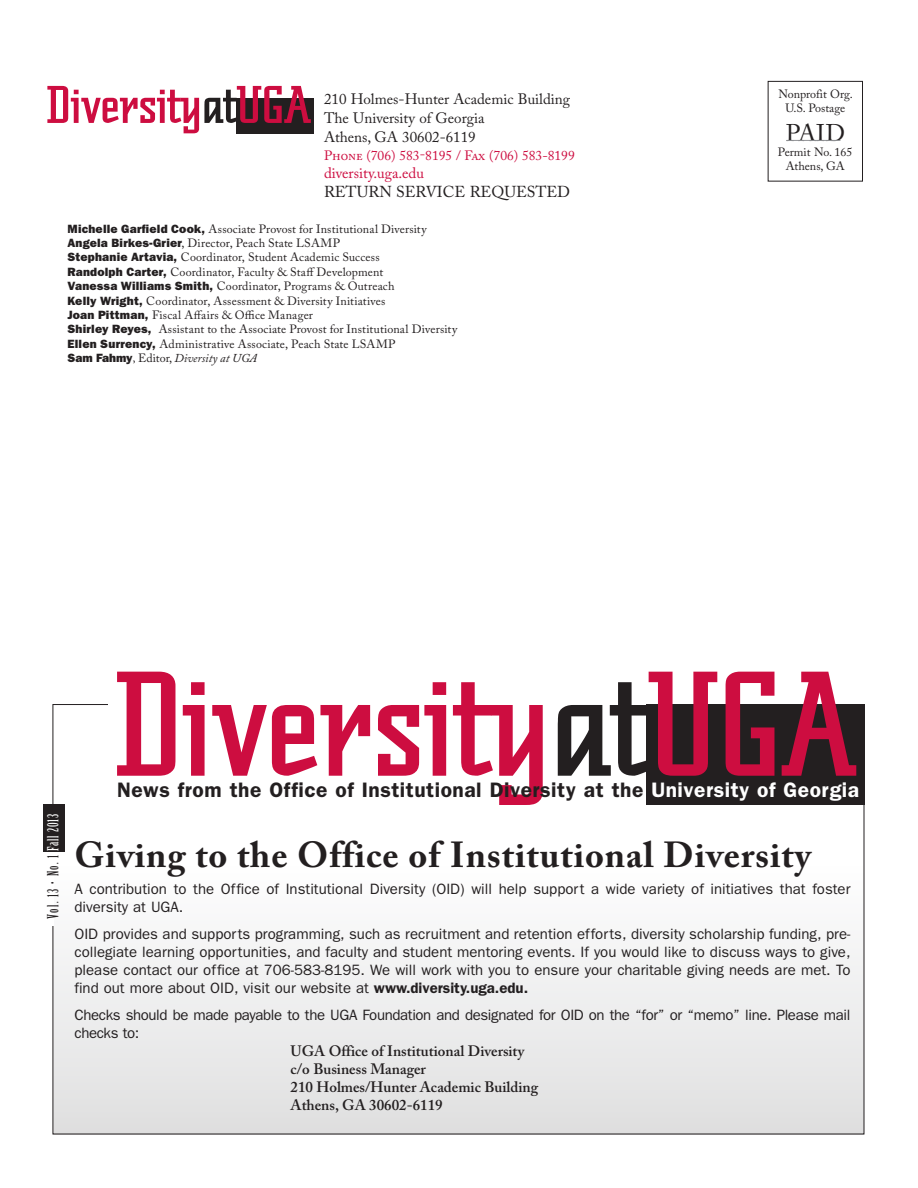
<style>
.page{position:relative;width:918px;height:1188px;background:#fff}
.page>*{position:absolute;margin:0;border:0;box-sizing:border-box;transform-origin:0 0}
.t1{font:700 36px "Adobe Caslon Pro";letter-spacing:.025em;color:#231f20}
.t2{font:24px "Adobe Caslon Pro";color:#231f20}
.t3{font:600 21px "Franklin Gothic";letter-spacing:.025em;color:#231f20}
.t4{font:15.75px "Adobe Caslon Pro";color:#231f20}
.t5{font:15px/18px "Franklin Gothic";color:#231f20}
.t6{font:15px/18px "Franklin Gothic";letter-spacing:-.025em;color:#231f20}
.t7{font:600 15px "Adobe Caslon Pro";color:#231f20}
.t8{font:15px "Adobe Caslon Pro";color:#231f20}
.Paragraph_Style_1{font:15px "Birch Std";letter-spacing:.05em;color:#231f20}
.t9{font:15px "Adobe Caslon Pro";color:#cd0d40}
.t10{font:13.5px "Adobe Caslon Pro";color:#cd0d40}
.Body_Text-Diversity{font:12px "Adobe Caslon Pro";letter-spacing:.015em;color:#231f20}
.t11{font:italic 12px "Adobe Caslon Pro";color:#231f20}
.s1{font-family:"Franklin Gothic";font-weight:800}
.s2{font-family:"Franklin Gothic";font-weight:800;font-style:normal}
.s3{font-family:"Minion Pro";font-style:normal}
.s4{font-style:normal}
.s5{color:#fff}
.s6{font-weight:600}
</style>
<div class="page">
<div style="left:54px;top:865px;width:809px;height:269px;background:linear-gradient(to bottom,#fefeff,#dfdfe0)"></div>
<div style="left:768px;top:81px;width:95px;height:101px;border:1px solid #231f20"></div>
<hr style="left:787px;top:140px;width:53px;height:1px;background:#939598">
<div style="left:236px;top:98px;width:78px;height:35px;background:#231f20"></div>
<svg style="left:47px;top:86px;width:264px;height:47px"></svg>
<div style="left:646px;top:705px;width:218px;height:99px;background:#231f20"></div>
<svg style="left:117px;top:672px;width:58px;height:104px"></svg>
<svg style="left:183px;top:682px;width:22px;height:94px"></svg>
<svg style="left:212px;top:705px;width:158px;height:71px"></svg>
<svg style="left:378px;top:682px;width:68px;height:94px"></svg>
<svg style="left:453px;top:682px;width:90px;height:122px"></svg>
<svg style="left:558px;top:672px;width:159px;height:104px"></svg>
<svg style="left:726px;top:672px;width:48px;height:104px"></svg>
<svg style="left:782px;top:672px;width:74px;height:104px"></svg>
<div style="left:43px;top:804px;width:22px;height:47px;background:#231f20"></div>
<p class="t8" style="left:324px;top:90px;width:248px">210 Holmes-Hunter Academic Building</p>
<p class="t8" style="left:324px;top:109px;width:162px">The University of Georgia</p>
<p class="t8" style="left:324px;top:128px;width:153px">Athens, GA 30602-6119</p>
<p class="t10" style="left:324px;top:147px;width:252px">Phone (706) 583-8195 / Fax (706) 583-8199</p>
<p class="t9" style="left:324px;top:164px;width:102px">diversity.uga.edu</p>
<p class="t4" style="left:324px;top:182px;width:247px">RETURN SERVICE REQUESTED</p>
<p class="Body_Text-Diversity" style="left:68px;top:221px;width:361px"><span class="s1">Michelle Garfield Cook,</span> Associate Provost for Institutional Diversity</p>
<p class="Body_Text-Diversity" style="left:68px;top:236px;width:274px"><span class="s1">Angela Birkes-Grier</span>, Director, Peach State LSAMP</p>
<p class="Body_Text-Diversity" style="left:68px;top:250px;width:314px"><span class="s1">Stephanie Artavia,</span> Coordinator, Student Academic Success</p>
<p class="Body_Text-Diversity" style="left:68px;top:265px;width:317px"><span class="s1">Randolph Carter,</span> Coordinator, Faculty &amp; Staff Development</p>
<p class="Body_Text-Diversity" style="left:68px;top:279px;width:329px"><span class="s1">Vanessa Williams Smith,</span> Coordinator, Programs &amp; Outreach</p>
<p class="Body_Text-Diversity" style="left:68px;top:293px;width:320px"><span class="s1">Kelly Wright,</span> Coordinator, Assessment &amp; Diversity Initiatives</p>
<p class="Body_Text-Diversity" style="left:68px;top:308px;width:247px"><span class="s1">Joan Pittman,</span> Fiscal Affairs &amp; Office Manager</p>
<p class="Body_Text-Diversity" style="left:68px;top:322px;width:391px"><span class="s1">Shirley Reyes,</span> Assistant to the Associate Provost for Institutional Diversity</p>
<p class="Body_Text-Diversity" style="left:68px;top:337px;width:330px"><span class="s1">Ellen Surrency,</span> Administrative Associate, Peach State LSAMP</p>
<p class="t11" style="left:68px;top:351px;width:191px"><span class="s2">Sam Fahmy</span><span class="s3">,</span> <span class="s4">Editor,</span> Diversity at UGA</p>
<p class="Body_Text-Diversity" style="left:778px;top:87px;width:76px">Nonprofit Org.</p>
<p class="Body_Text-Diversity" style="left:785px;top:101px;width:61px">U.S. Postage</p>
<p class="t2" style="left:786px;top:118px;width:61px">PAID</p>
<p class="Body_Text-Diversity" style="left:778px;top:145px;width:76px">Permit No. 165</p>
<p class="Body_Text-Diversity" style="left:786px;top:159px;width:61px">Athens, GA</p>
<p class="Paragraph_Style_1" style="left:45px;top:919px;width:106px;rotate:-90deg">Vol. 13 • No. 1 <span class="s5">Fall 2013</span></p>
<p class="t3" style="left:117px;top:778px;width:744px">News from the Office of Institutional Diversity at the <span class="s5">University of Georgia</span></p>
<p class="t1" style="left:75px;top:833px;width:738px">Giving to the Office of Institutional Diversity</p>
<p class="t5" style="left:75px;top:880px;width:777px">A contribution to the Office of Institutional Diversity (OID) will help support a wide variety of initiatives that foster diversity at UGA.</p>
<p class="t5" style="left:75px;top:925px;width:778px;text-align:justify">OID provides and supports programming, such as recruitment and retention efforts, diversity scholarship funding, pre&shy;collegiate learning opportunities, and faculty and student mentoring events. If you would like to discuss ways to give, please contact our office at 706-583-8195. We will work with you to ensure your charitable giving needs are met. To find out more about OID, visit our website at <span class="s6">www.diversity.uga.edu.</span></p>
<p class="t6" style="left:75px;top:1006px;width:777px">Checks should be made payable to the UGA Foundation and designated for OID on the “for” or “memo” line. Please mail checks to:</p>
<p class="t7" style="left:291px;top:1042px;width:235px">UGA Office of Institutional Diversity</p>
<p class="t7" style="left:291px;top:1060px;width:137px">c/o Business Manager</p>
<p class="t7" style="left:291px;top:1078px;width:249px">210 Holmes/Hunter Academic Building</p>
<p class="t7" style="left:291px;top:1096px;width:154px">Athens, GA 30602-6119</p>
</div>
